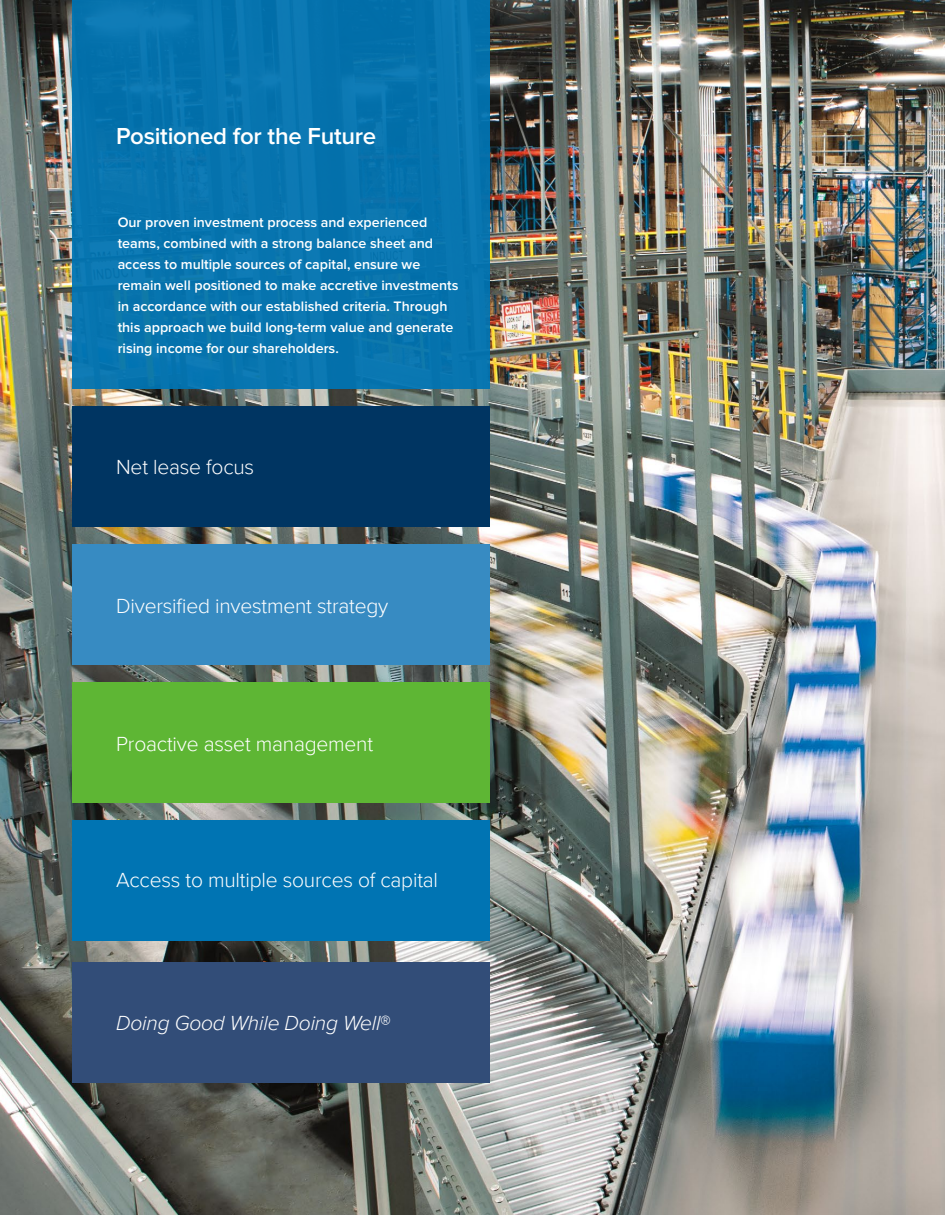
<style>
.page{position:relative;width:945px;height:1215px;background:#fff}
.page>*{position:absolute;margin:0;border:0;box-sizing:border-box;transform-origin:0 0}
.t1{font:600 24px "Proxima Nova";letter-spacing:-.01em;color:#fff}
.t2{font:300 21px "Proxima Nova";letter-spacing:-.01em;color:#fff}
.t3{font:italic 300 21px "Proxima Nova";letter-spacing:-.01em;color:#fff}
.t4{font:600 14.25px/21px "Proxima Nova";color:#fff}
.s1{font-style:normal}
</style>
<div class="page">
<img style="left:0;top:0;width:945px;height:1215px">
<div style="left:72px;top:962px;width:417px;height:120px;background:#324d78"></div>
<div style="left:72px;top:821px;width:417px;height:120px;background:#0074b3"></div>
<div style="left:72px;top:0;width:417px;height:389px;background:#0774ae"></div>
<div style="left:72px;top:406px;width:417px;height:120px;background:#003562"></div>
<div style="left:72px;top:545px;width:417px;height:120px;background:#378bc2"></div>
<div style="left:72px;top:683px;width:417px;height:120px;background:#5eb634"></div>
<h1 class="t1" style="left:116px;top:122px;width:262px">Positioned for the Future</h1>
<p class="t4" style="left:118px;top:212px;width:342px">Our proven investment process and experienced teams, combined with a strong balance sheet and access to multiple sources of capital, ensure we remain well positioned to make accretive investments in accordance with our established criteria. Through this approach we build long-term value and generate rising income for our shareholders.</p>
<h2 class="t2" style="left:116px;top:452px;width:140px">Net lease focus</h2>
<h2 class="t2" style="left:116px;top:590px;width:274px">Diversified investment strategy</h2>
<h2 class="t2" style="left:116px;top:729px;width:259px">Proactive asset management</h2>
<h2 class="t2" style="left:116px;top:864px;width:324px">Access to multiple sources of capital</h2>
<h2 class="t3" style="left:116px;top:1008px;width:276px">Doing Good While Doing Well<span class="s1">®</span></h2>
</div>
